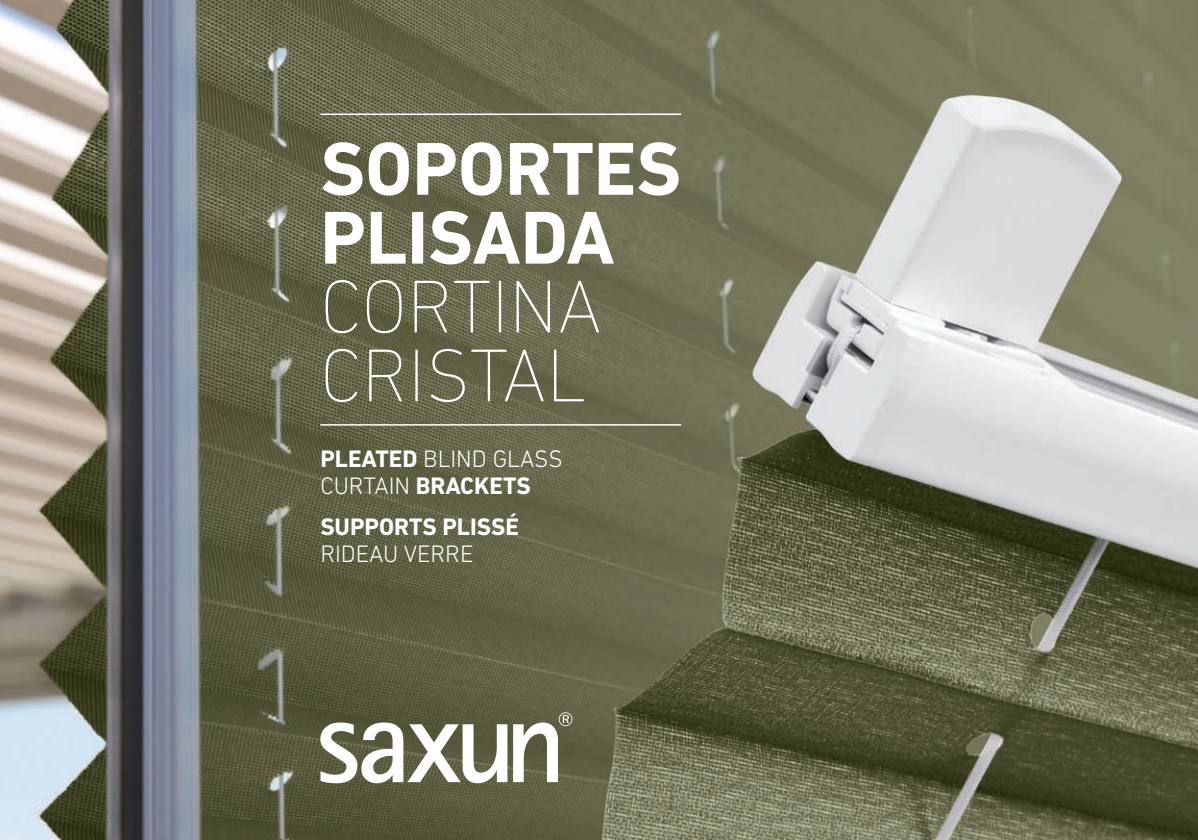
<style>
.page{position:relative;width:1198px;height:840px;background:#fff}
.page>*{position:absolute;margin:0;border:0;box-sizing:border-box;transform-origin:0 0}
.t1{font:700 76px "DIN Next LT Pro";color:#fff}
.t2{font:200 76px "DIN Next LT Pro";color:#fff}
.t3{font:700 24.2px "DIN Next LT Pro";color:#fff}
.t4{font:300 24.2px "DIN Next LT Pro";color:#fff}
.s1{font-weight:700}
.s2{font-weight:300}
</style>
<div class="page">
<img style="left:0;top:0;width:1198px;height:839px">
<svg style="left:320px;top:722px;width:187px;height:60px"></svg>
<svg style="left:513px;top:712px;width:59px;height:69px"></svg>
<hr style="left:320px;top:424px;width:361px;height:1px;background:#fff">
<hr style="left:320px;top:113px;width:361px;height:2px;background:#fff">
<p class="t1" style="left:320px;top:124px;width:362px">SOPORTES</p>
<p class="t1" style="left:320px;top:193px;width:296px">PLISADA</p>
<p class="t2" style="left:320px;top:263px;width:283px">CORTINA</p>
<p class="t2" style="left:320px;top:332px;width:267px">CRISTAL</p>
<p class="t4" style="left:320px;top:444px;width:244px"><span class="s1">PLEATED</span> BLIND GLASS</p>
<p class="t3" style="left:320px;top:471px;width:212px"><span class="s2">CURTAIN</span> BRACKETS</p>
<p class="t3" style="left:320px;top:512px;width:200px">SUPPORTS PLISSÉ</p>
<p class="t4" style="left:320px;top:540px;width:155px">RIDEAU VERRE</p>
</div>
